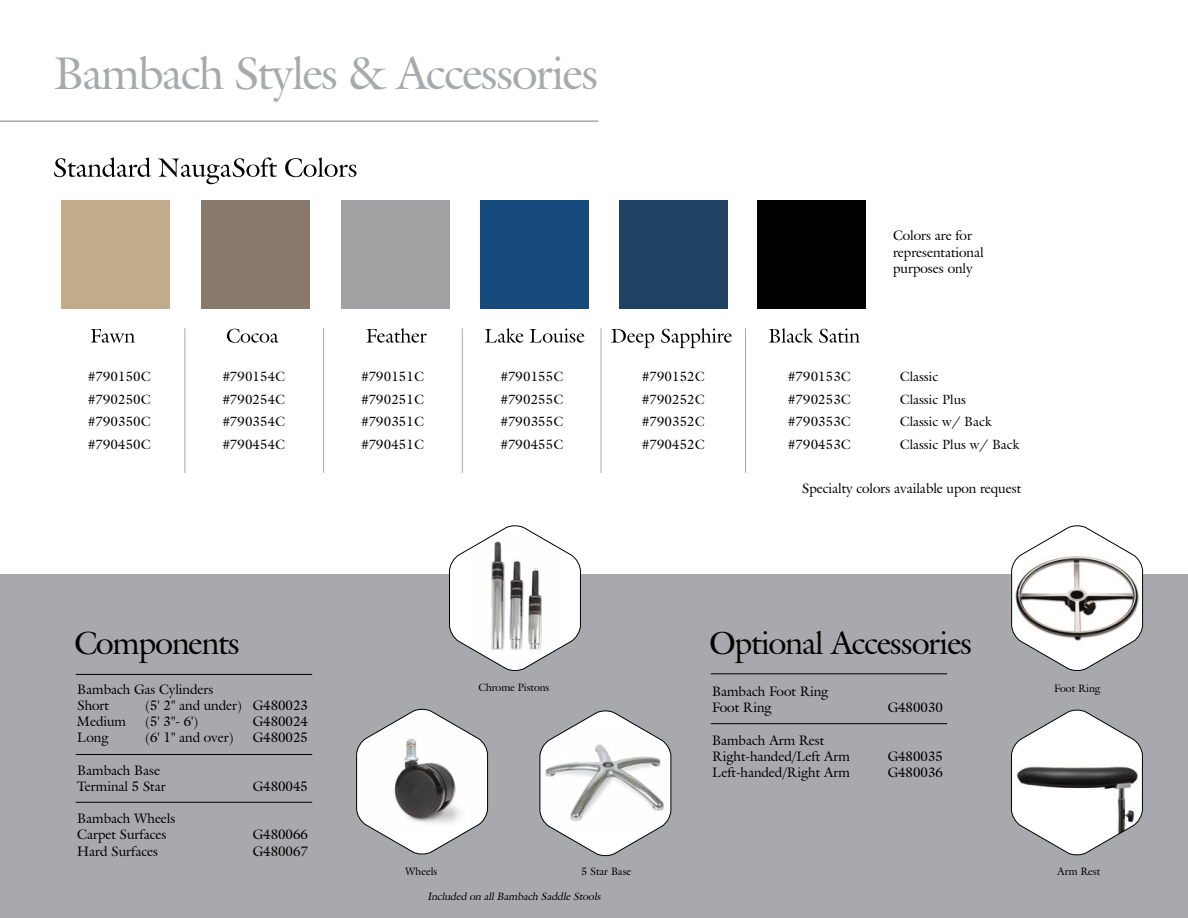
<style>
.page{position:relative;width:1188px;height:918px;background:#fff}
.page>*{position:absolute;margin:0;border:0;box-sizing:border-box;transform-origin:0 0}
.t1{font:45px "Galliard IT Cby BT";letter-spacing:-.025em;color:#a7a9ac}
.t2{font:31.5px "Galliard IT Cby BT";letter-spacing:-.025em;color:#000}
.t3{font:13.5px/16.2px "Galliard IT Cby BT";color:#000}
.t4{font:13.5px "Galliard";color:#000}
.t5{font:10.5px "Galliard IT Cby BT";color:#000}
.t6{font:italic 10.5px "Galliard IT Cby BT";color:#000}
</style>
<div class="page">
<svg style="left:54px;top:158px;width:97px;height:19px"></svg>
<svg style="left:158px;top:157px;width:119px;height:27px"></svg>
<svg style="left:285px;top:158px;width:72px;height:19px"></svg>
<div style="left:61px;top:201px;width:109px;height:108px;background:#c1ab8b"></div>
<div style="left:201px;top:201px;width:108px;height:108px;background:#89796b"></div>
<div style="left:342px;top:201px;width:108px;height:108px;background:#a1a1a4"></div>
<div style="left:481px;top:201px;width:108px;height:108px;background:#174a7c"></div>
<div style="left:619px;top:201px;width:109px;height:108px;background:#1e4164"></div>
<div style="left:758px;top:201px;width:108px;height:108px;background:#000"></div>
<svg style="left:91px;top:329px;width:44px;height:14px"></svg>
<svg style="left:227px;top:329px;width:51px;height:14px"></svg>
<svg style="left:366px;top:328px;width:61px;height:15px"></svg>
<svg style="left:485px;top:328px;width:38px;height:15px"></svg>
<svg style="left:530px;top:328px;width:54px;height:15px"></svg>
<svg style="left:611px;top:329px;width:43px;height:19px"></svg>
<svg style="left:661px;top:328px;width:71px;height:20px"></svg>
<svg style="left:769px;top:328px;width:44px;height:15px"></svg>
<svg style="left:819px;top:328px;width:41px;height:15px"></svg>
<hr style="left:185px;top:328px;width:1px;height:145px;background:#a7a9ac">
<hr style="left:323px;top:328px;width:1px;height:145px;background:#a7a9ac">
<hr style="left:462px;top:328px;width:1px;height:145px;background:#a7a9ac">
<hr style="left:601px;top:328px;width:1px;height:145px;background:#a7a9ac">
<hr style="left:745px;top:328px;width:1px;height:145px;background:#a7a9ac">
<div style="left:0;top:574px;width:1188px;height:344px;background:#a7a9ac"></div>
<hr style="left:76px;top:674px;width:236px;height:1px;background:#000">
<hr style="left:76px;top:802px;width:236px;height:1px;background:#000">
<hr style="left:76px;top:754px;width:236px;height:1px;background:#000">
<hr style="left:711px;top:673px;width:236px;height:1px;background:#000">
<hr style="left:711px;top:723px;width:236px;height:1px;background:#000">
<svg style="left:449px;top:525px;width:132px;height:146px"></svg>
<svg style="left:540px;top:710px;width:131px;height:147px"></svg>
<svg style="left:1011px;top:709px;width:132px;height:147px"></svg>
<svg style="left:356px;top:708px;width:132px;height:147px"></svg>
<svg style="left:1011px;top:525px;width:132px;height:146px"></svg>
<hr style="left:0;top:120px;width:598px;height:2px;background:#a7a9ac">
<h1 class="t1" style="left:54px;top:44px;width:546px">Bambach Styles &amp; Accessories</h1>
<p class="t3" style="left:893px;top:227px;width:92px">Colors are for representational purposes only</p>
<p class="t4" style="left:88px;top:368px;width:64px">#790150C</p>
<p class="t4" style="left:222px;top:368px;width:64px">#790154C</p>
<p class="t4" style="left:361px;top:368px;width:64px">#790151C</p>
<p class="t4" style="left:500px;top:368px;width:64px">#790155C</p>
<p class="t4" style="left:642px;top:368px;width:64px">#790152C</p>
<p class="t4" style="left:788px;top:368px;width:64px">#790153C</p>
<p class="t4" style="left:900px;top:368px;width:40px">Classic</p>
<p class="t4" style="left:88px;top:391px;width:64px">#790250C</p>
<p class="t4" style="left:222px;top:391px;width:64px">#790254C</p>
<p class="t4" style="left:361px;top:391px;width:64px">#790251C</p>
<p class="t4" style="left:500px;top:391px;width:64px">#790255C</p>
<p class="t4" style="left:642px;top:391px;width:64px">#790252C</p>
<p class="t4" style="left:788px;top:391px;width:64px">#790253C</p>
<p class="t4" style="left:900px;top:391px;width:68px">Classic Plus</p>
<p class="t4" style="left:88px;top:413px;width:64px">#790350C</p>
<p class="t4" style="left:222px;top:413px;width:64px">#790354C</p>
<p class="t4" style="left:361px;top:413px;width:64px">#790351C</p>
<p class="t4" style="left:500px;top:413px;width:64px">#790355C</p>
<p class="t4" style="left:642px;top:413px;width:64px">#790352C</p>
<p class="t4" style="left:788px;top:413px;width:64px">#790353C</p>
<p class="t4" style="left:900px;top:413px;width:94px">Classic w/ Back</p>
<p class="t4" style="left:88px;top:436px;width:64px">#790450C</p>
<p class="t4" style="left:222px;top:436px;width:64px">#790454C</p>
<p class="t4" style="left:361px;top:436px;width:64px">#790451C</p>
<p class="t4" style="left:500px;top:436px;width:64px">#790455C</p>
<p class="t4" style="left:642px;top:436px;width:64px">#790452C</p>
<p class="t4" style="left:788px;top:436px;width:64px">#790453C</p>
<p class="t4" style="left:900px;top:436px;width:121px">Classic Plus w/ Back</p>
<h2 class="t2" style="left:75px;top:622px;width:167px">Components</h2>
<p class="t3" style="left:77px;top:681px;width:138px">Bambach Gas Cylinders<br>Short</p>
<p class="t3" style="left:145px;top:697px;width:165px">(5' 2" and under) G480023</p>
<p class="t3" style="left:77px;top:713px;width:50px">Medium</p>
<p class="t3" style="left:145px;top:713px;width:56px">(5' 3"- 6')</p>
<p class="t3" style="left:253px;top:713px;width:57px">G480024</p>
<p class="t3" style="left:77px;top:729px;width:33px">Long</p>
<p class="t3" style="left:145px;top:729px;width:91px">(6' 1" and over)</p>
<p class="t3" style="left:253px;top:729px;width:57px">G480025</p>
<p class="t3" style="left:77px;top:762px;width:90px">Bambach Base<br>Terminal 5 Star</p>
<p class="t3" style="left:253px;top:778px;width:57px">G480045</p>
<p class="t3" style="left:77px;top:810px;width:100px">Bambach Wheels<br>Carpet Surfaces</p>
<p class="t3" style="left:253px;top:826px;width:57px">G480066</p>
<p class="t3" style="left:77px;top:843px;width:82px">Hard Surfaces</p>
<p class="t3" style="left:253px;top:843px;width:57px">G480067</p>
<p class="t3" style="left:802px;top:480px;width:221px">Specialty colors available upon request</p>
<p class="t5" style="left:479px;top:680px;width:72px">Chrome Pistons</p>
<h2 class="t2" style="left:709px;top:623px;width:264px">Optional Accessories</h2>
<p class="t3" style="left:712px;top:683px;width:118px">Bambach Foot Ring<br>Foot Ring</p>
<p class="t3" style="left:712px;top:732px;width:139px">Bambach Arm Rest<br>Right-handed/Left Arm</p>
<p class="t3" style="left:888px;top:699px;width:57px">G480030</p>
<p class="t3" style="left:888px;top:748px;width:57px">G480035</p>
<p class="t3" style="left:712px;top:764px;width:139px">Left-handed/Right Arm</p>
<p class="t3" style="left:888px;top:764px;width:57px">G480036</p>
<p class="t5" style="left:1054px;top:681px;width:48px">Foot Ring</p>
<p class="t5" style="left:405px;top:864px;width:34px">Wheels</p>
<p class="t5" style="left:582px;top:864px;width:51px">5 Star Base</p>
<p class="t5" style="left:1057px;top:864px;width:45px">Arm Rest</p>
<p class="t6" style="left:427px;top:890px;width:177px">Included on allBambach Saddle Stools</p>
</div>
